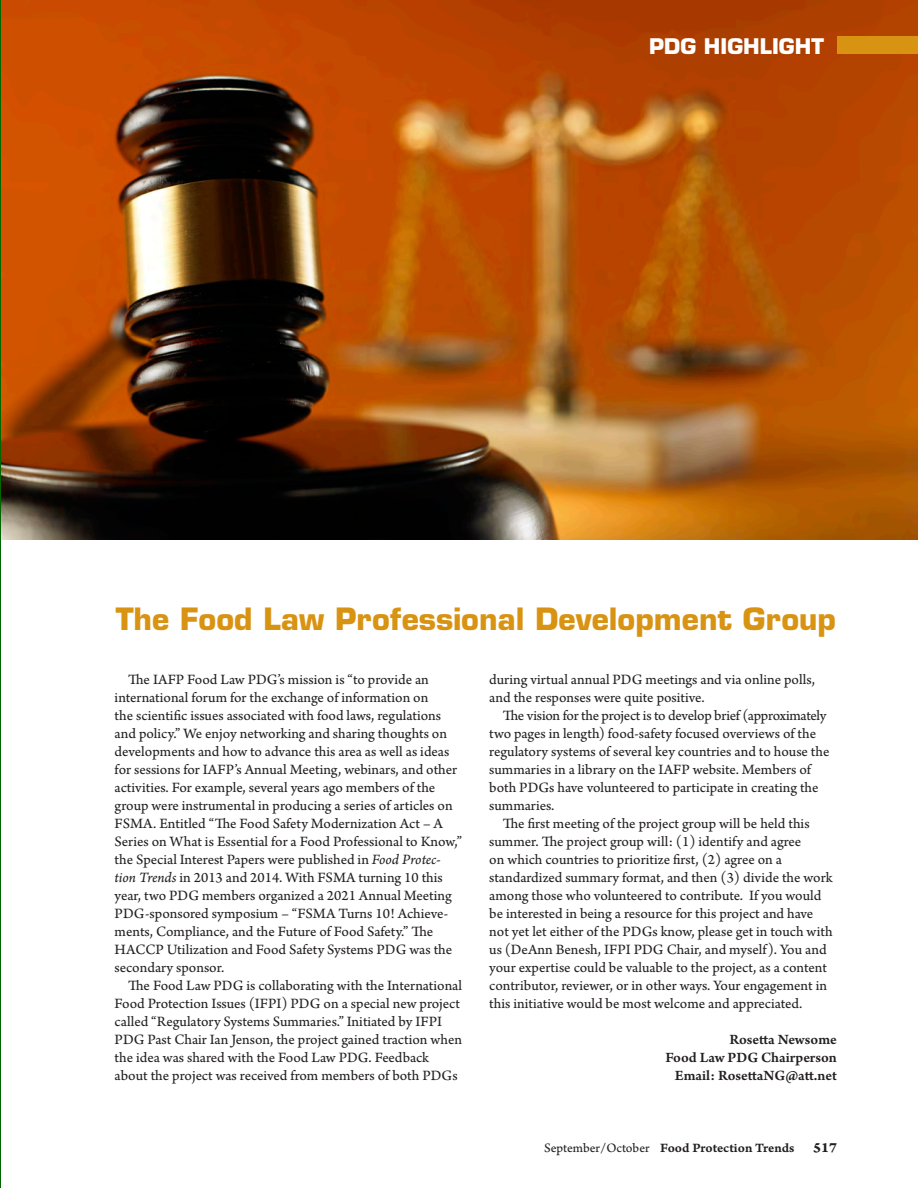
<style>
.page{position:relative;width:918px;height:1188px;background:#fff}
.page>*{position:absolute;margin:0;border:0;box-sizing:border-box;transform-origin:0 0}
.Article_Title{font:700 30px "Eurostile";color:#d99313}
.Page_Titles{font:700 21px "Eurostile";color:#fff}
.Body_Copy{font:15px/18px "Arno Pro Sm Text";color:#231f20}
.Body_Copy-2{font:15px "Arno Pro Smbd Sm Text";color:#231f20}
.t1{font:13.5px "Arno Pro Smbd Caption";letter-spacing:-.005em;color:#231f20}
.s1{font-family:"Arno Pro Italic Sm Text"}
.s2{font-family:"Arno Pro Sm Text"}
.s3{font-family:"Arno Pro Bold Caption";font-size:15px}
</style>
<div class="page">
<img style="left:1px;top:0;width:917px;height:540px">
<div style="left:837px;top:36px;width:81px;height:18px;background:#d99313"></div>
<hr style="left:0;top:0;width:1px;height:1188px;background:#060">
<p class="Page_Titles" style="left:649px;top:33px;width:176px">PDG HIGHLIGHT</p>
<p class="Article_Title" style="left:116px;top:600px;width:722px">The Food Law Professional Development Group</p>
<p class="Body_Copy" style="left:115px;top:671px;width:349px;text-indent:14px">The IAFP Food Law PDG’s mission is “to provide an international forum for the exchange of information on<br>the scientific issues associated with food laws, regulations and policy.” We enjoy networking and sharing thoughts on developments and how to advance this area as well as ideas for sessions for IAFP’s Annual Meeting, webinars, and other activities. For example, several years ago members of the group were instrumental in producing a series of articles on FSMA. Entitled “The Food Safety Modernization Act – A Series on What is Essential for a Food Professional to Know,” the Special Interest Papers were published in <span class="s1">Food Protec&shy;tion Trends</span> in 2013 and 2014. With FSMA turning 10 this year, two PDG members organized a 2021 Annual Meeting PDG-sponsored symposium – “FSMA Turns 10! Achieve&shy;ments, Compliance, and the Future of Food Safety.” The HACCP Utilization and Food Safety Systems PDG was the secondary sponsor.</p>
<p class="Body_Copy" style="left:115px;top:977px;width:349px;text-indent:14px">The Food Law PDG is collaborating with the International Food Protection Issues (IFPI) PDG on a special new project called “Regulatory Systems Summaries.” Initiated by IFPI PDG Past Chair Ian Jenson, the project gained traction when the idea was shared with the Food Law PDG. Feedback about the project was received from members of both PDGs</p>
<p class="Body_Copy" style="left:489px;top:671px;width:327px">during virtual annual PDG meetings and via online polls, and the responses were quite positive.</p>
<p class="Body_Copy" style="left:489px;top:707px;width:342px;text-indent:14px">The vision for the project is to develop brief (approximately two pages in length) food-safety focused overviews of the regulatory systems of several key countries and to house the summaries in a library on the IAFP website. Members of both PDGs have volunteered to participate in creating the summaries.</p>
<p class="Body_Copy" style="left:489px;top:815px;width:345px;text-indent:14px">The first meeting of the project group will be held this summer. The project group will: (1) identify and agree<br>on which countries to prioritize first, (2) agree on a standardized summary format, and then (3) divide the work among those who volunteered to contribute. If you would be interested in being a resource for this project and have not yet let either of the PDGs know, please get in touch with us (DeAnn Benesh, IFPI PDG Chair, and myself). You and your expertise could be valuable to the project, as a content contributor, reviewer, or in other ways. Your engagement in this initiative would be most welcome and appreciated.</p>
<p class="Body_Copy-2" style="left:729px;top:1031px;width:109px">Rosetta Newsome</p>
<p class="Body_Copy-2" style="left:665px;top:1049px;width:173px">Food Law PDG Chairperson</p>
<p class="Body_Copy-2" style="left:675px;top:1067px;width:163px">Email: RosettaNG@att.net</p>
<p class="t1" style="left:544px;top:1140px;width:294px"><span class="s2">September/October</span> Food Protection Trends <span class="s3">517</span></p>
</div>
